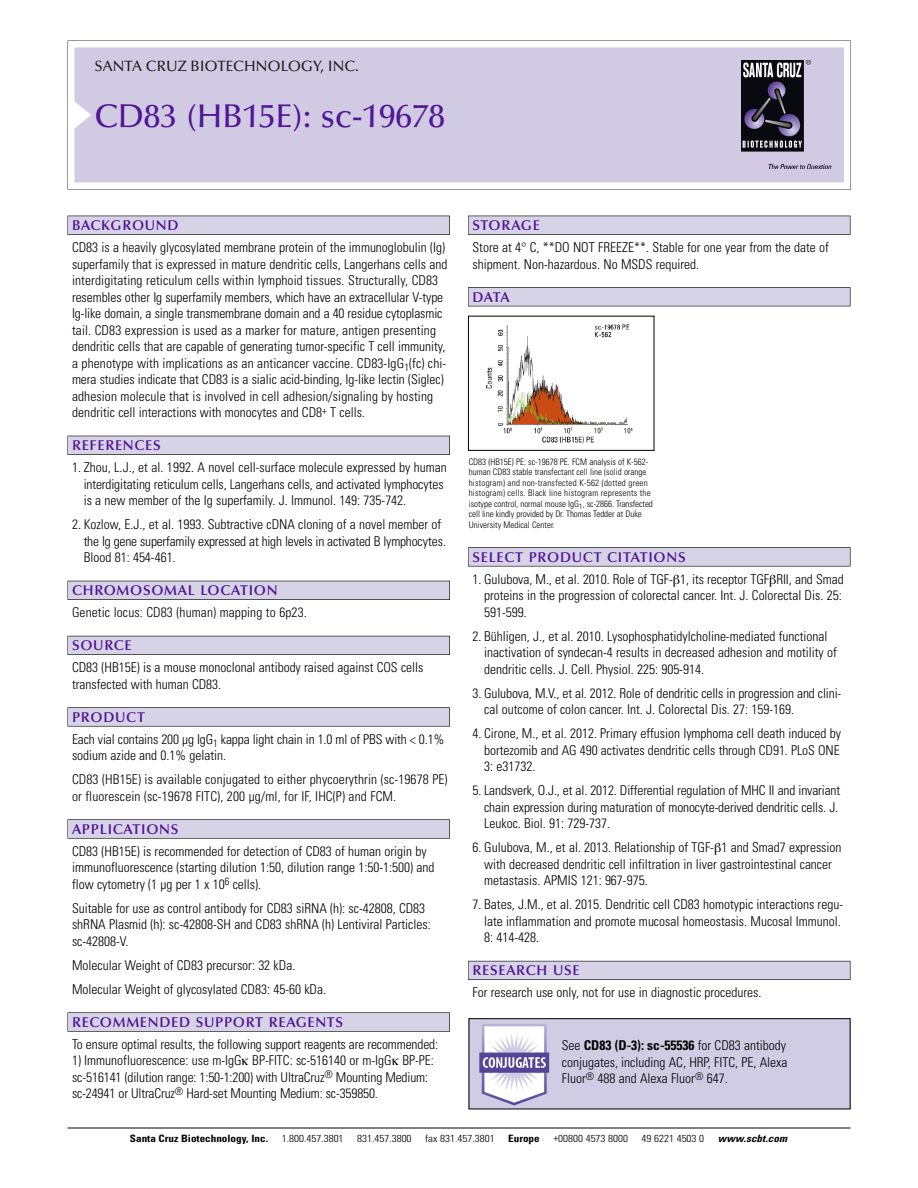
<style>
.page{position:relative;width:918px;height:1188px;background:#fff}
.page>*{position:absolute;margin:0;border:0;box-sizing:border-box;transform-origin:0 0}
.t1{font:500 33px "Optima";color:#511695}
.t2{font:500 15px "Optima";color:#231f20}
.t3{font:600 14.25px "Optima";letter-spacing:.05em;color:#511695}
.t4{font:300 condensed 13.5px/16.5px "Univers";color:#000}
.t5{font:300 condensed 10.2px "Univers";color:#000;scale:1.1 1}
.t6{font:700 condensed 10.2px "Univers";color:#000;scale:1.1 1}
.t7{font:italic 700 condensed 10.2px "Univers";letter-spacing:.005em;color:#000;scale:1.1 1}
.t8{font:300 condensed 9px/10.5px "Univers";color:#000}
.s1{font-weight:700}
</style>
<div class="page">
<svg style="left:68px;top:40px;width:783px;height:149px"></svg>
<div style="left:74px;top:47px;width:770px;height:135px;background:#d1cae3"></div>
<img style="left:741px;top:60px;width:90px;height:108px">
<div style="left:68px;top:216px;width:382px;height:19px;background:#525155"></div>
<div style="left:68px;top:216px;width:381px;height:18px;background:#d7d3e7"></div>
<div style="left:68px;top:436px;width:382px;height:19px;background:#515055"></div>
<div style="left:68px;top:436px;width:381px;height:18px;background:#d7d3e7"></div>
<div style="left:68px;top:581px;width:382px;height:19px;background:#525158"></div>
<div style="left:68px;top:581px;width:381px;height:18px;background:#d7d3e7"></div>
<div style="left:68px;top:636px;width:382px;height:19px;background:#54535a"></div>
<div style="left:68px;top:636px;width:381px;height:18px;background:#d7d3e7"></div>
<svg style="left:68px;top:707px;width:382px;height:20px"></svg>
<div style="left:68px;top:708px;width:381px;height:18px;background:#d7d3e7"></div>
<div style="left:68px;top:819px;width:382px;height:20px;background:#626263"></div>
<div style="left:68px;top:820px;width:381px;height:18px;background:#d7d3e7"></div>
<div style="left:68px;top:1012px;width:382px;height:20px;background:#616161"></div>
<div style="left:68px;top:1013px;width:381px;height:18px;background:#d7d3e7"></div>
<div style="left:468px;top:216px;width:382px;height:19px;background:#525155"></div>
<div style="left:468px;top:216px;width:382px;height:18px;background:#d7d3e7"></div>
<div style="left:468px;top:287px;width:382px;height:19px;background:#525155"></div>
<div style="left:468px;top:288px;width:382px;height:18px;background:#d7d3e7"></div>
<div style="left:468px;top:547px;width:382px;height:19px;background:#575759"></div>
<div style="left:468px;top:548px;width:382px;height:18px;background:#d7d3e7"></div>
<div style="left:468px;top:961px;width:382px;height:19px;background:#5b5a62"></div>
<div style="left:468px;top:961px;width:382px;height:18px;background:#d7d3e7"></div>
<hr style="left:68px;top:1128px;width:782px;height:1px;background:#000">
<img style="left:485px;top:324px;width:148px;height:120px">
<div style="left:468px;top:316px;width:186px;height:135px;border:1px solid #000"></div>
<img style="left:471px;top:1020px;width:377px;height:87px">
<div style="left:469px;top:1018px;width:381px;height:91px;border:1px solid #000"></div>
<p class="t2" style="left:94px;top:61px;width:266px">SANTA CRUZ BIOTECHNOLOGY, INC.</p>
<h1 class="t1" style="left:94px;top:103px;width:352px">CD83 (HB15E): sc-19678</h1>
<p class="t3" style="left:72px;top:219px;width:108px">BACKGROUND</p>
<p class="t4" style="left:72px;top:240px;width:377px">CD83 is a heavily glycosylated membrane protein of the immunoglobulin (Ig) superfamily that is expressed in mature dendritic cells, Langerhans cells and interdigitating reticulum cells within lymphoid tissues. Structurally, CD83 resembles other Ig superfamily members, which have an extracellular V-type Ig-like domain, a single transmembrane domain and a 40 residue cytoplasmic tail. CD83 expression is used as a marker for mature, antigen presenting dendritic cells that are capable of generating tumor-specific T cell immunity, a phenotype with implications as an anticancer vaccine. CD83-IgG<sub>1</sub>(fc) chi&shy;mera studies indicate that CD83 is a sialic acid-binding, Ig-like lectin (Siglec) adhesion molecule that is involved in cell adhesion/signaling by hosting dendritic cell interactions with monocytes and CD8<sup>+</sup> T cells.</p>
<p class="t3" style="left:72px;top:440px;width:90px">REFERENCES</p>
<p class="t4" style="left:84px;top:460px;width:365px;text-indent:-12px">1. Zhou, L.J., et al. 1992. A novel cell-surface molecule expressed by human interdigitating reticulum cells, Langerhans cells, and activated lymphocytes is a new member of the Ig superfamily. J. Immunol. 149: 735-742.</p>
<p class="t4" style="left:84px;top:517px;width:364px;text-indent:-12px">2. Kozlow, E.J., et al. 1993. Subtractive cDNA cloning of a novel member of the Ig gene superfamily expressed at high levels in activated B lymphocytes.<br>Blood 81: 454-461.</p>
<p class="t3" style="left:72px;top:585px;width:207px">CHROMOSOMAL LOCATION</p>
<p class="t4" style="left:72px;top:605px;width:236px">Genetic locus: CD83 (human) mapping to 6p23.</p>
<p class="t3" style="left:72px;top:640px;width:61px">SOURCE</p>
<p class="t4" style="left:72px;top:660px;width:353px">CD83 (HB15E) is a mouse monoclonal antibody raised against COS cells transfected with human CD83.</p>
<p class="t3" style="left:72px;top:711px;width:74px">PRODUCT</p>
<p class="t4" style="left:72px;top:732px;width:374px">Each vial contains 200 µg IgG<sub>1</sub> kappa light chain in 1.0 ml of PBS with &lt; 0.1% sodium azide and 0.1% gelatin.</p>
<p class="t4" style="left:72px;top:772px;width:377px">CD83 (HB15E) is available conjugated to either phycoerythrin (sc-19678 PE) or fluorescein (sc-19678 FITC), 200 µg/ml, for IF, IHC(P) and FCM.</p>
<p class="t3" style="left:72px;top:823px;width:108px">APPLICATIONS</p>
<p class="t4" style="left:72px;top:844px;width:364px">CD83 (HB15E) is recommended for detection of CD83 of human origin by immunofluorescence (starting dilution 1:50, dilution range 1:50-1:500) and flow cytometry (1 µg per 1 x 10<sup>6</sup> cells).</p>
<p class="t4" style="left:72px;top:901px;width:360px">Suitable for use as control antibody for CD83 siRNA (h): sc-42808, CD83 shRNA Plasmid (h): sc-42808-SH and CD83 shRNA (h) Lentiviral Particles: sc-42808-V.</p>
<p class="t4" style="left:72px;top:954px;width:256px;line-height:24px">Molecular Weight of CD83 precursor: 32 kDa.<br>Molecular Weight of glycosylated CD83: 45-60 kDa.</p>
<p class="t3" style="left:72px;top:1016px;width:273px">RECOMMENDED SUPPORT REAGENTS</p>
<p class="t4" style="left:72px;top:1037px;width:368px">To ensure optimal results, the following support reagents are recommended:</p>
<p class="t4" style="left:72px;top:1054px;width:363px">1) Immunofluorescence: use m-IgG BP-FITC: sc-516140 or m-IgG BP-PE: sc-516141 (dilution range: 1:50-1:200) with UltraCruz<sup>®</sup> Mounting Medium: sc-24941 or UltraCruz<sup>®</sup> Hard-set Mounting Medium: sc-359850.</p>
<p class="t3" style="left:473px;top:219px;width:69px">STORAGE</p>
<p class="t4" style="left:473px;top:240px;width:358px">Store at 4° C, **DO NOT FREEZE**. Stable for one year from the date of shipment. Non-hazardous. No MSDS required.</p>
<p class="t3" style="left:473px;top:291px;width:39px">DATA</p>
<p class="t8" style="left:469px;top:457px;width:186px">CD83 (HB15E) PE: sc-19678 PE. FCM analysis of K-562- human CD83 stable transfectant cell line (solid orange histogram) and non-transfected K-562 (dotted green histogram) cells. Black line histogram represents the isotype control, normal mouse IgG<sub>1</sub>, sc-2866. Transfected cell line kindly provided by Dr. Thomas Tedder at Duke University Medical Center.</p>
<p class="t3" style="left:473px;top:551px;width:215px">SELECT PRODUCT CITATIONS</p>
<p class="t4" style="left:484px;top:572px;width:361px;text-indent:-12px">1. Gulubova, M., et al. 2010. Role of TGF- 1, its receptor TGF RII, and Smad proteins in the progression of colorectal cancer. Int. J. Colorectal Dis. 25:<br>591-599.</p>
<p class="t4" style="left:484px;top:629px;width:354px;text-indent:-12px">2. Bühligen, J., et al. 2010. Lysophosphatidylcholine-mediated functional inactivation of syndecan-4 results in decreased adhesion and motility of dendritic cells. J. Cell. Physiol. 225: 905-914.</p>
<p class="t4" style="left:484px;top:686px;width:359px;text-indent:-12px">3. Gulubova, M.V., et al. 2012. Role of dendritic cells in progression and clini&shy;cal outcome of colon cancer. Int. J. Colorectal Dis. 27: 159-169.</p>
<p class="t4" style="left:484px;top:726px;width:358px;text-align:justify;text-indent:-12px">4. Cirone, M., et al. 2012. Primary effusion lymphoma cell death induced by bortezomib and AG 490 activates dendritic cells through CD91. PLoS ONE 3: e31732.</p>
<p class="t4" style="left:484px;top:783px;width:358px;text-indent:-12px">5. Landsverk, O.J., et al. 2012. Differential regulation of MHC II and invariant chain expression during maturation of monocyte-derived dendritic cells. J.<br>Leukoc. Biol. 91: 729-737.</p>
<p class="t4" style="left:484px;top:840px;width:359px;text-indent:-12px">6. Gulubova, M., et al. 2013. Relationship of TGF- 1 and Smad7 expression with decreased dendritic cell infiltration in liver gastrointestinal cancer metastasis. APMIS 121: 967-975.</p>
<p class="t4" style="left:484px;top:897px;width:360px;text-indent:-12px">7. Bates, J.M., et al. 2015. Dendritic cell CD83 homotypic interactions regu&shy;late inflammation and promote mucosal homeostasis. Mucosal Immunol.<br>8: 414-428.</p>
<p class="t3" style="left:473px;top:965px;width:109px">RESEARCH USE</p>
<p class="t4" style="left:473px;top:985px;width:290px">For research use only, not for use in diagnostic procedures.</p>
<p class="t4" style="left:562px;top:1039px;width:227px;text-align:justify">See <span class="s1">CD83 (D-3): sc-55536</span> for CD83 antibody conjugates, including AC, HRP, FITC, PE, Alexa Fluor<sup>®</sup> 488 and Alexa Fluor<sup>®</sup> 647.</p>
<p class="t6" style="left:130px;top:1135px;width:127px">Santa Cruz Biotechnology, Inc.</p>
<p class="t5" style="left:282px;top:1135px;width:58px">1.800.457.3801</p>
<p class="t5" style="left:357px;top:1135px;width:51px">831.457.3800</p>
<p class="t5" style="left:425px;top:1135px;width:65px">fax 831.457.3801</p>
<p class="t6" style="left:508px;top:1135px;width:30px">Europe</p>
<p class="t5" style="left:553px;top:1135px;width:69px">+00800 4573 8000</p>
<p class="t5" style="left:642px;top:1135px;width:58px">49 6221 4503 0</p>
<p class="t7" style="left:718px;top:1135px;width:64px">www.scbt.com</p>
</div>
